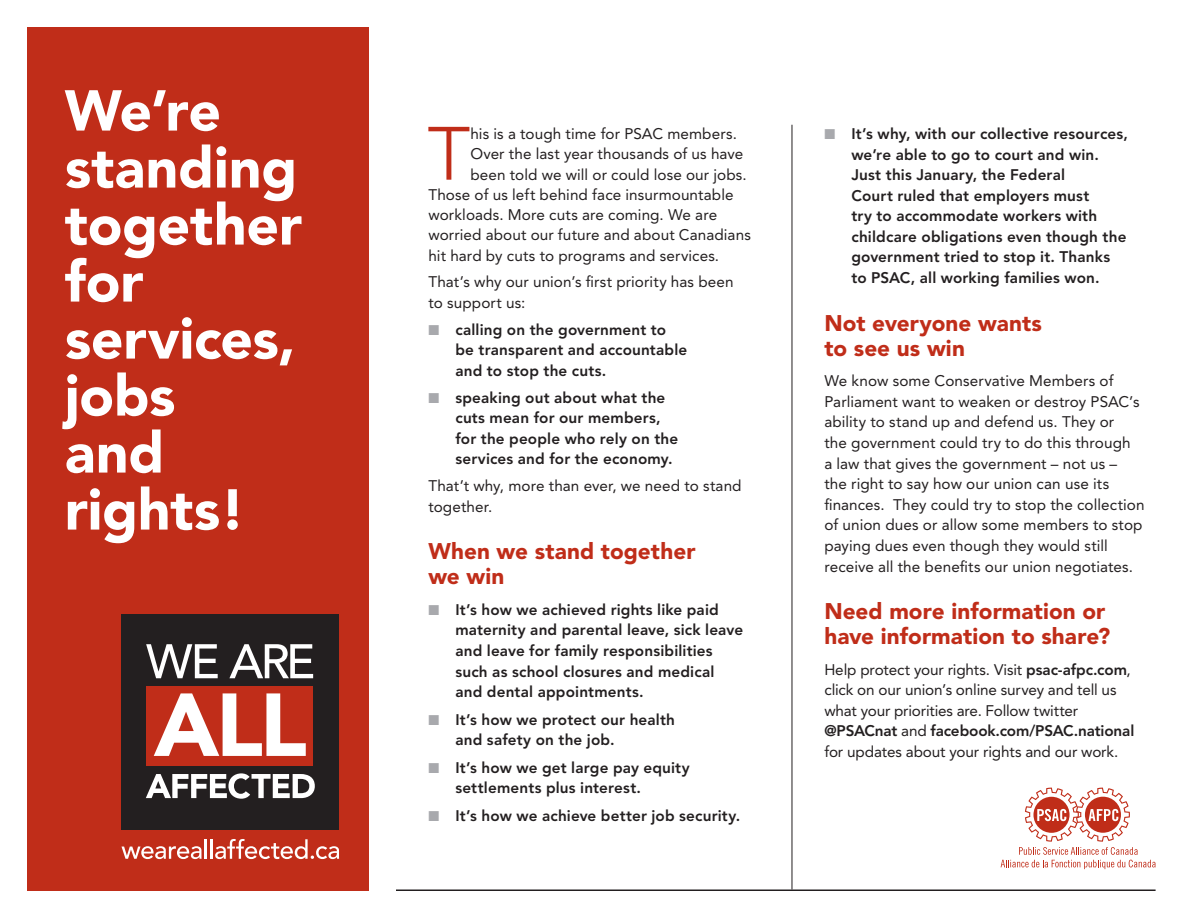
<style>
.page{position:relative;width:1188px;height:918px;background:#fff}
.page>*{position:absolute;margin:0;border:0;box-sizing:border-box;transform-origin:0 0}
.t1{font:300 74.7px "Avenir LT Std";color:#c02d19}
.t2{font:900 57px/57px "Avenir LT Std";letter-spacing:-.005em;color:#fff}
.t3{font:900 22.5px/25.5px "Avenir LT Std";letter-spacing:.005em;color:#c02d19}
.t4{font:15.3px/20.5px "Avenir LT Std";letter-spacing:.005em;color:#231f20}
.t5{font:800 15.3px/20.5px "Avenir LT Std";letter-spacing:.01em;color:#231f20}
.s1{color:#a8a9ad}
.s2{font-weight:800}
</style>
<div class="page">
<div style="left:27px;top:27px;width:342px;height:864px;background:#c02d19"></div>
<div style="left:122px;top:614px;width:217px;height:216px;background:#231f20"></div>
<hr style="left:396px;top:890px;width:760px;height:1px;background:#231f20">
<svg style="left:122px;top:846px;width:80px;height:13px"></svg>
<hr style="left:205px;top:839px;width:2px;height:20px;background:#fff">
<hr style="left:210px;top:839px;width:3px;height:20px;background:#fff">
<svg style="left:215px;top:839px;width:124px;height:20px"></svg>
<div style="left:146px;top:686px;width:167px;height:79px;background:#c02d19"></div>
<svg style="left:146px;top:773px;width:169px;height:26px"></svg>
<svg style="left:154px;top:693px;width:152px;height:63px"></svg>
<svg style="left:146px;top:644px;width:72px;height:34px"></svg>
<svg style="left:229px;top:644px;width:84px;height:34px"></svg>
<svg style="left:1001px;top:788px;width:155px;height:81px"></svg>
<hr style="left:792px;top:125px;width:1px;height:764px;background:#231f20">
<p class="t2" style="left:65px;top:82px;width:239px">We’re standing together</p>
<p class="t2" style="left:65px;top:253px;width:232px">for services, jobs</p>
<p class="t2" style="left:65px;top:424px;width:101px">and</p>
<p class="t2" style="left:65px;top:481px;width:182px">rights!</p>
<p class="t1" style="left:427px;top:110px;width:44px">T</p>
<p class="t4" style="left:470px;top:124px;width:268px">his is a tough time for PSAC members.</p>
<p class="t4" style="left:470px;top:144px;width:274px">Over the last year thousands of us have</p>
<p class="t4" style="left:470px;top:164px;width:278px">been told we will or could lose our jobs.</p>
<p class="t4" style="left:428px;top:184px;width:307px">Those of us left behind face insurmountable</p>
<p class="t4" style="left:428px;top:205px;width:290px">workloads. More cuts are coming. We are</p>
<p class="t4" style="left:428px;top:225px;width:324px">worried about our future and about Canadians</p>
<p class="t4" style="left:428px;top:245px;width:292px">hit hard by cuts to programs and services.</p>
<p class="t4" style="left:428px;top:272px;width:307px">That’s why our union’s first priority has been to support us:</p>
<p class="t5" style="left:455px;top:320px;width:233px;text-indent:-27px"><span class="s1">■</span> calling on the government to be transparent and accountable and to stop the cuts.</p>
<p class="t5" style="left:455px;top:388px;width:224px;text-indent:-27px"><span class="s1">■</span> speaking out about what the cuts mean for our members, for the people who rely on the services and for the economy.</p>
<p class="t4" style="left:428px;top:475px;width:315px;line-height:21px">That’t why, more than ever, we need to stand together.</p>
<p class="t3" style="left:428px;top:538px;width:269px">When we stand together we win</p>
<p class="t5" style="left:455px;top:599px;width:289px;text-indent:-27px"><span class="s1">■</span> It’s how we achieved rights like paid maternity and parental leave, sick leave and leave for family responsibilities such as school closures and medical and dental appointments.</p>
<p class="t5" style="left:455px;top:709px;width:221px;text-indent:-27px"><span class="s1">■</span> It’s how we protect our health and safety on the job.</p>
<p class="t5" style="left:455px;top:757px;width:236px;text-indent:-27px"><span class="s1">■</span> It’s how we get large pay equity settlements plus interest.</p>
<p class="t5" style="left:428px;top:805px;width:313px"><span class="s1">■</span> It’s how we achieve better job security.</p>
<p class="t5" style="left:851px;top:124px;width:278px;text-indent:-27px"><span class="s1">■</span> It’s why, with our collective resources, we’re able to go to court and win.<br>Just this January, the Federal<br>Court ruled that employers must<br>try to accommodate workers with childcare obligations even though the government tried to stop it. Thanks to PSAC, all working families won.</p>
<p class="t3" style="left:824px;top:310px;width:219px">Not everyone wants to see us win</p>
<p class="t4" style="left:824px;top:371px;width:322px">We know some Conservative Members of Parliament want to weaken or destroy PSAC’s ability to stand up and defend us. They or<br>the government could try to do this through<br>a law that gives the government – not us –<br>the right to say how our union can use its finances. They could try to stop the collection of union dues or allow some members to stop paying dues even though they would still receive all the benefits our union negotiates.</p>
<p class="t3" style="left:824px;top:598px;width:287px">Need more information or have information to share?</p>
<p class="t4" style="left:824px;top:659px;width:308px">Help protect your rights. Visit <span class="s2">psac-afpc.com</span>, click on our union’s online survey and tell us</p>
<p class="t4" style="left:824px;top:700px;width:255px">what your priorities are. Follow twitter</p>
<p class="t4" style="left:824px;top:721px;width:311px"><span class="s2">@PSACnat</span> and <span class="s2">facebook.com/PSAC.national </span>for updates about your rights and our work.</p>
</div>
